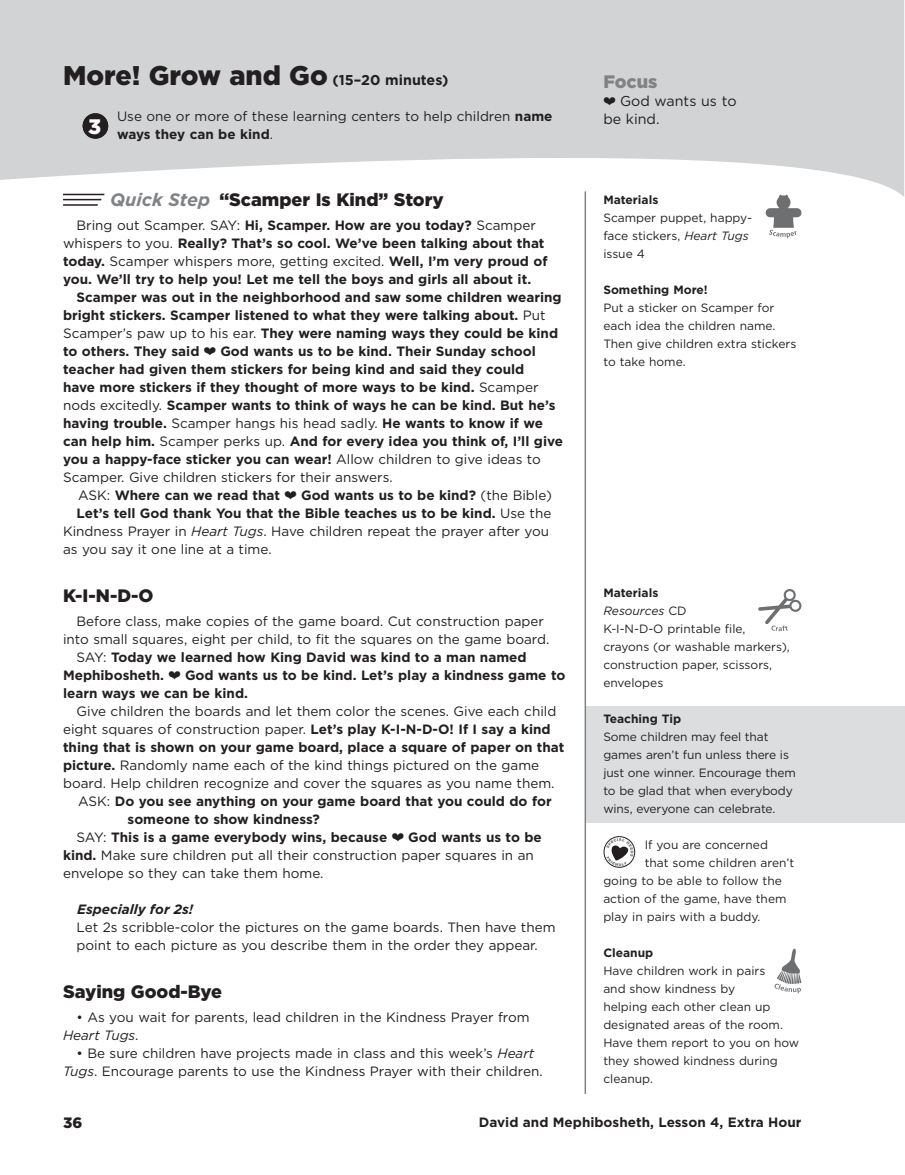
<style>
.page{position:relative;width:905px;height:1175px;background:#fff}
.page>*{position:absolute;margin:0;border:0;box-sizing:border-box;transform-origin:0 0}
.t1{font:900 27px "Gotham";color:#231f20}
.t2{font:900 21px "Gotham";color:#fff}
.t3{font:900 18px "Gotham";color:#231f20}
.t4{font:900 18px "Gotham";color:#808285}
.t5{font:900 15px "Gotham";color:#231f20}
.t6{font:14.25px/18px "Gotham";color:#231f20}
.t7{font:700 13.5px/18px "Gotham";color:#231f20}
.t8{font:13.5px/18px "Gotham";color:#231f20}
.t9{font:italic 700 13.5px "Gotham";color:#231f20}
.t10{font:12px/18px "Gotham";color:#231f20}
.t11{font:700 12px "Gotham";color:#231f20}
.s1{font-weight:700;font-size:14.25px}
.s2{font-weight:700}
.s3{font-weight:700;font-style:italic;color:#808285}
.s4{font-weight:400}
.s5{font-style:italic}
</style>
<div class="page">
<svg style="left:904px;top:0;width:1px;height:182px"></svg>
<svg style="left:0;top:0;width:904px;height:197px;fill:#d1d3d4"></svg>
<div style="left:585px;top:706px;width:319px;height:116px;background:#dcddde"></div>
<hr style="left:63px;top:194px;width:41px;height:1px;background:#231f20">
<hr style="left:63px;top:199px;width:38px;height:1px;background:#231f20">
<hr style="left:63px;top:204px;width:35px;height:2px;background:#231f20">
<div style="left:604px;top:836px;width:31px;height:31px;border:1px solid #231f20;border-radius:50%"></div>
<svg style="left:606px;top:838px;width:27px;height:28px"></svg>
<hr style="left:584px;top:191px;width:2px;height:903px;background:#808285">
<div style="left:83px;top:113px;width:25px;height:26px;background:#231f20;border-radius:50%"></div>
<svg style="left:758px;top:589px;width:43px;height:42px"></svg>
<svg style="left:774px;top:948px;width:27px;height:45px"></svg>
<svg style="left:765px;top:195px;width:36px;height:43px"></svg>
<svg style="left:603px;top:97px;width:12px;height:8px"></svg>
<h1 class="t1" style="left:63px;top:56px;width:387px">More! Grow and Go <span class="s1">(15–20 minutes)</span></h1>
<p class="t8" style="left:117px;top:107px;width:437px">Use one or more of these learning centers to help children <span class="s2">name ways they can be kind</span>.</p>
<h2 class="t2" style="left:88px;top:112px;width:15px">3</h2>
<h3 class="t3" style="left:110px;top:187px;width:335px"><span class="s3">Quick Step</span> “Scamper Is Kind” Story</h3>
<p class="t7" style="left:63px;top:216px;width:486px;text-indent:14px"><span class="s4">Bring out Scamper. SAY:</span> Hi, Scamper. How are you today? <span class="s4">Scamper whispers to you.</span> Really? That’s so cool. We’ve been talking about that today. <span class="s4">Scamper whispers more, getting excited.</span> Well, I’m very proud of you. We’ll try to help you! Let me tell the boys and girls all about it.</p>
<p class="t7" style="left:63px;top:288px;width:500px;text-indent:14px">Scamper was out in the neighborhood and saw some children wearing bright stickers. Scamper listened to what they were talking about. <span class="s4">Put Scamper’s paw up to his ear.</span> They were naming ways they could be kind to others. They said</p>
<p class="t7" style="left:220px;top:342px;width:317px">God wants us to be kind. Their Sunday school</p>
<p class="t7" style="left:63px;top:360px;width:463px">teacher had given them stickers for being kind and said they could</p>
<p class="t7" style="left:63px;top:378px;width:477px">have more stickers if they thought of more ways to be kind. <span class="s4">Scamper</span></p>
<p class="t7" style="left:63px;top:396px;width:494px"><span class="s4">nods excitedly.</span> Scamper wants to think of ways he can be kind. But he’s</p>
<p class="t7" style="left:63px;top:414px;width:481px">having trouble. <span class="s4">Scamper hangs his head sadly.</span> He wants to know if we</p>
<p class="t7" style="left:63px;top:432px;width:501px">can help him. <span class="s4">Scamper perks up.</span> And for every idea you think of, I’ll give</p>
<p class="t7" style="left:63px;top:450px;width:479px">you a happy-face sticker you can wear! <span class="s4">Allow children to give ideas to</span></p>
<p class="t8" style="left:63px;top:468px;width:331px">Scamper. Give children stickers for their answers.</p>
<p class="t7" style="left:78px;top:486px;width:203px"><span class="s4">ASK:</span> Where can we read that</p>
<p class="t7" style="left:301px;top:486px;width:252px">God wants us to be kind? <span class="s4">(the Bible)</span></p>
<p class="t7" style="left:76px;top:504px;width:476px">Let’s tell God thank You that the Bible teaches us to be kind. <span class="s4">Use the</span></p>
<p class="t8" style="left:63px;top:522px;width:487px">Kindness Prayer in <span class="s5">Heart Tugs</span>. Have children repeat the prayer after you</p>
<p class="t8" style="left:63px;top:540px;width:210px">as you say it one line at a time.</p>
<h3 class="t3" style="left:63px;top:583px;width:92px">K-I-N-D-O</h3>
<p class="t8" style="left:76px;top:612px;width:469px">Before class, make copies of the game board. Cut construction paper</p>
<p class="t8" style="left:63px;top:630px;width:488px">into small squares, eight per child, to fit the squares on the game board.</p>
<p class="t7" style="left:76px;top:648px;width:451px"><span class="s4">SAY:</span> Today we learned how King David was kind to a man named</p>
<p class="t7" style="left:63px;top:666px;width:103px">Mephibosheth.</p>
<p class="t7" style="left:63px;top:666px;width:504px;text-indent:122px">God wants us to be kind. Let’s play a kindness game to learn ways we can be kind.</p>
<p class="t8" style="left:76px;top:702px;width:481px">Give children the boards and let them color the scenes. Give each child</p>
<p class="t8" style="left:63px;top:720px;width:489px">eight squares of construction paper. <span class="s2">Let’s play K-I-N-D-O! If I say a kind</span></p>
<p class="t7" style="left:63px;top:738px;width:503px">thing that is shown on your game board, place a square of paper on that</p>
<p class="t8" style="left:63px;top:756px;width:477px"><span class="s2">picture.</span> Randomly name each of the kind things pictured on the game</p>
<p class="t8" style="left:63px;top:774px;width:493px">board. Help children recognize and cover the squares as you name them.</p>
<p class="t7" style="left:78px;top:792px;width:475px"><span class="s4">ASK:</span> Do you see anything on your game board that you could do for</p>
<p class="t7" style="left:128px;top:810px;width:194px">someone to show kindness?</p>
<p class="t7" style="left:76px;top:828px;width:312px"><span class="s4">SAY:</span> This is a game everybody wins, because</p>
<p class="t8" style="left:63px;top:828px;width:480px;text-indent:345px"><span class="s2">God wants us to be kind.</span> Make sure children put all their construction paper squares in an envelope so they can take them home.</p>
<p class="t9" style="left:77px;top:900px;width:118px">Especially for 2s!</p>
<p class="t8" style="left:76px;top:918px;width:480px">Let 2s scribble-color the pictures on the game boards. Then have them point to each picture as you describe them in the order they appear.</p>
<h3 class="t3" style="left:63px;top:979px;width:161px">Saying Good-Bye</h3>
<p class="t8" style="left:63px;top:1008px;width:468px;text-indent:14px">• As you wait for parents, lead children in the Kindness Prayer from<br><span class="s5">Heart Tugs</span>.</p>
<p class="t8" style="left:63px;top:1044px;width:481px;text-align:center">• Be sure children have projects made in class and this week’s <span class="s5">Heart<br>Tugs</span>. Encourage parents to use the Kindness Prayer with their children.</p>
<h3 class="t4" style="left:603px;top:69px;width:56px">Focus</h3>
<p class="t6" style="left:603px;top:92px;width:135px;text-indent:17px">God wants us to be kind.</p>
<p class="t11" style="left:603px;top:191px;width:57px">Materials</p>
<p class="t10" style="left:603px;top:208px;width:150px">Scamper puppet, happy&shy;face stickers, <span class="s5">Heart Tugs </span>issue 4</p>
<p class="t11" style="left:603px;top:281px;width:106px">Something More!</p>
<p class="t10" style="left:603px;top:298px;width:195px">Put a sticker on Scamper for each idea the children name.<br>Then give children extra stickers to take home.</p>
<p class="t10" style="left:603px;top:583px;width:188px"><span class="s2">Materials<br></span><span class="s5">Resources</span> CD<br>K-I-N-D-O printable file, crayons (or washable markers), construction paper, scissors, envelopes</p>
<p class="t11" style="left:603px;top:710px;width:79px">Teaching Tip</p>
<p class="t10" style="left:603px;top:727px;width:194px">Some children may feel that games aren’t fun unless there is just one winner. Encourage them to be glad that when everybody wins, everyone can celebrate.</p>
<p class="t10" style="left:644px;top:835px;width:125px">If you are concerned</p>
<p class="t10" style="left:644px;top:853px;width:151px">that some children aren’t</p>
<p class="t10" style="left:603px;top:871px;width:180px">going to be able to follow the</p>
<p class="t10" style="left:603px;top:889px;width:185px">action of the game, have them</p>
<p class="t10" style="left:603px;top:907px;width:159px">play in pairs with a buddy.</p>
<p class="t11" style="left:603px;top:944px;width:51px">Cleanup</p>
<p class="t10" style="left:603px;top:961px;width:197px">Have children work in pairs<br>and show kindness by<br>helping each other clean up designated areas of the room.<br>Have them report to you on how they showed kindness during cleanup.</p>
<p class="t5" style="left:63px;top:1112px;width:21px">36</p>
<p class="t7" style="left:479px;top:1113px;width:324px">David and Mephibosheth, Lesson 4, Extra Hour</p>
</div>
